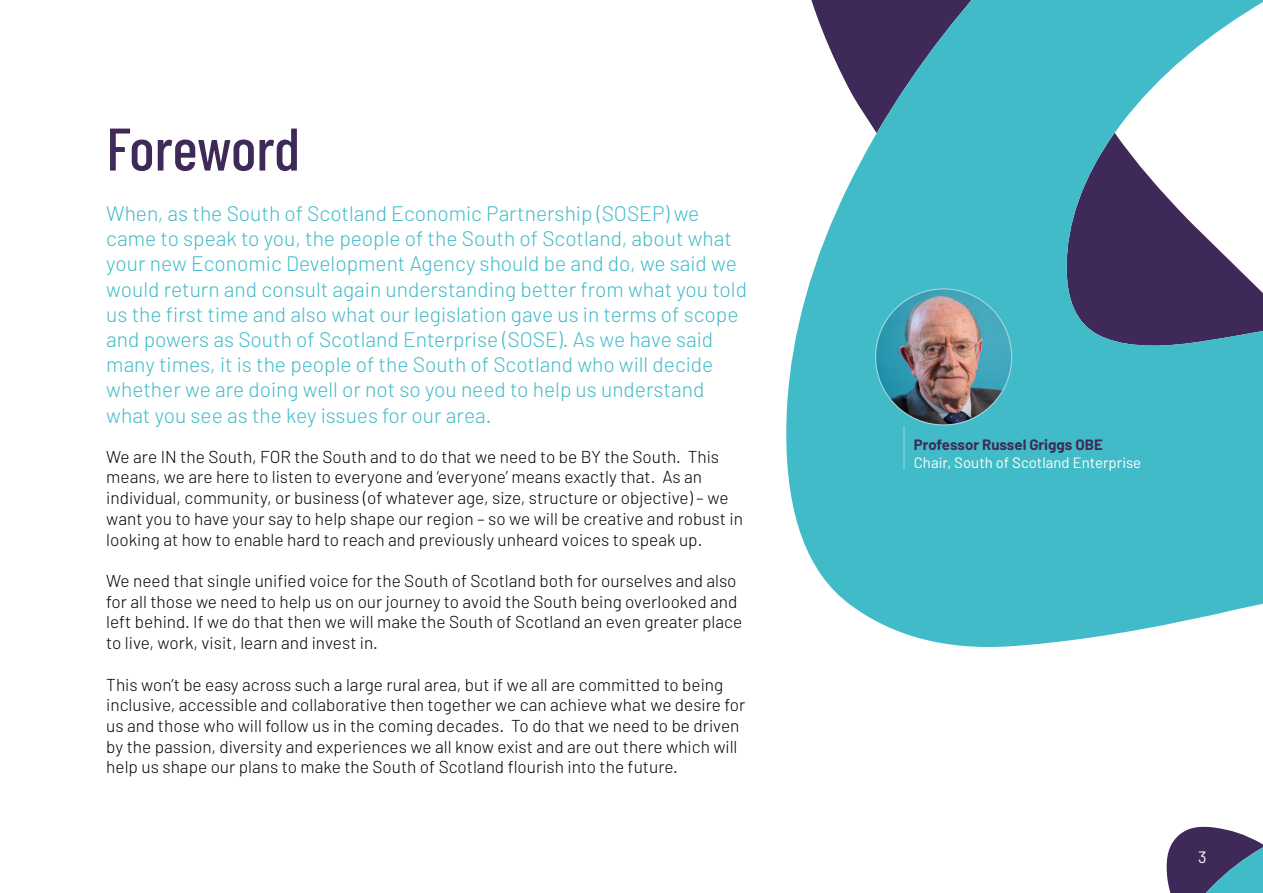
<style>
.page{position:relative;width:1263px;height:893px;background:#fff}
.page>*{position:absolute;margin:0;border:0;box-sizing:border-box;transform-origin:0 0}
.t1{font:500 60px "Barlow Condensed";letter-spacing:-.01em;color:#3f2958}
.t2{font:300 21px/25.2px "Barlow";color:#42bbc8}
.t3{font:300 17.25px/20.7px "Barlow";color:#000}
.t4{font:16.5px "Barlow";color:#fff}
.t5{font:15px "Barlow";color:#fff}
.t6{font:700 15px "Barlow";color:#3f2958}
</style>
<div class="page">
<svg style="left:1167px;top:826px;width:96px;height:67px;background:#556284"></svg>
<svg style="left:786px;top:0;width:477px;height:647px;fill:#42bbc8"></svg>
<img style="left:875px;top:289px;width:137px;height:136px;border-radius:68px">
<hr style="left:904px;top:426px;width:1px;height:44px;background:#a3d7df">
<h1 class="t1" style="left:106px;top:112px;width:195px">Foreword</h1>
<p class="t2" style="left:106px;top:200px;width:642px">When, as the South of Scotland Economic Partnership (SOSEP) we came to speak to you, the people of the South of Scotland, about what your new Economic Development Agency should be and do, we said we would return and consult again understanding better from what you told us the first time and also what our legislation gave us in terms of scope and powers as South of Scotland Enterprise (SOSE). As we have said many times, it is the people of the South of Scotland who will decide whether we are doing well or not so you need to help us understand what you see as the key issues for our area.</p>
<p class="t3" style="left:106px;top:446px;width:638px">We are IN the South, FOR the South and to do that we need to be BY the South. This means, we are here to listen to everyone and ‘everyone’ means exactly that. As an individual, community, or business (of whatever age, size, structure or objective) – we want you to have your say to help shape our region – so we will be creative and robust in looking at how to enable hard to reach and previously unheard voices to speak up.</p>
<p class="t3" style="left:106px;top:570px;width:637px">We need that single unified voice for the South of Scotland both for ourselves and also for all those we need to help us on our journey to avoid the South being overlooked and left behind. If we do that then we will make the South of Scotland an even greater place to live, work, visit, learn and invest in.</p>
<p class="t3" style="left:106px;top:673px;width:640px">This won’t be easy across such a large rural area, but if we all are committed to being inclusive, accessible and collaborative then together we can achieve what we desire for us and those who will follow us in the coming decades. To do that we need to be driven by the passion, diversity and experiences we all know exist and are out there which will help us shape our plans to make the South of Scotland flourish into the future.</p>
<p class="t6" style="left:914px;top:436px;width:190px">Professor Russel Griggs OBE</p>
<p class="t5" style="left:914px;top:454px;width:229px">Chair, South of Scotland Enterprise</p>
<p class="t4" style="left:1198px;top:847px;width:10px">3</p>
</div>
